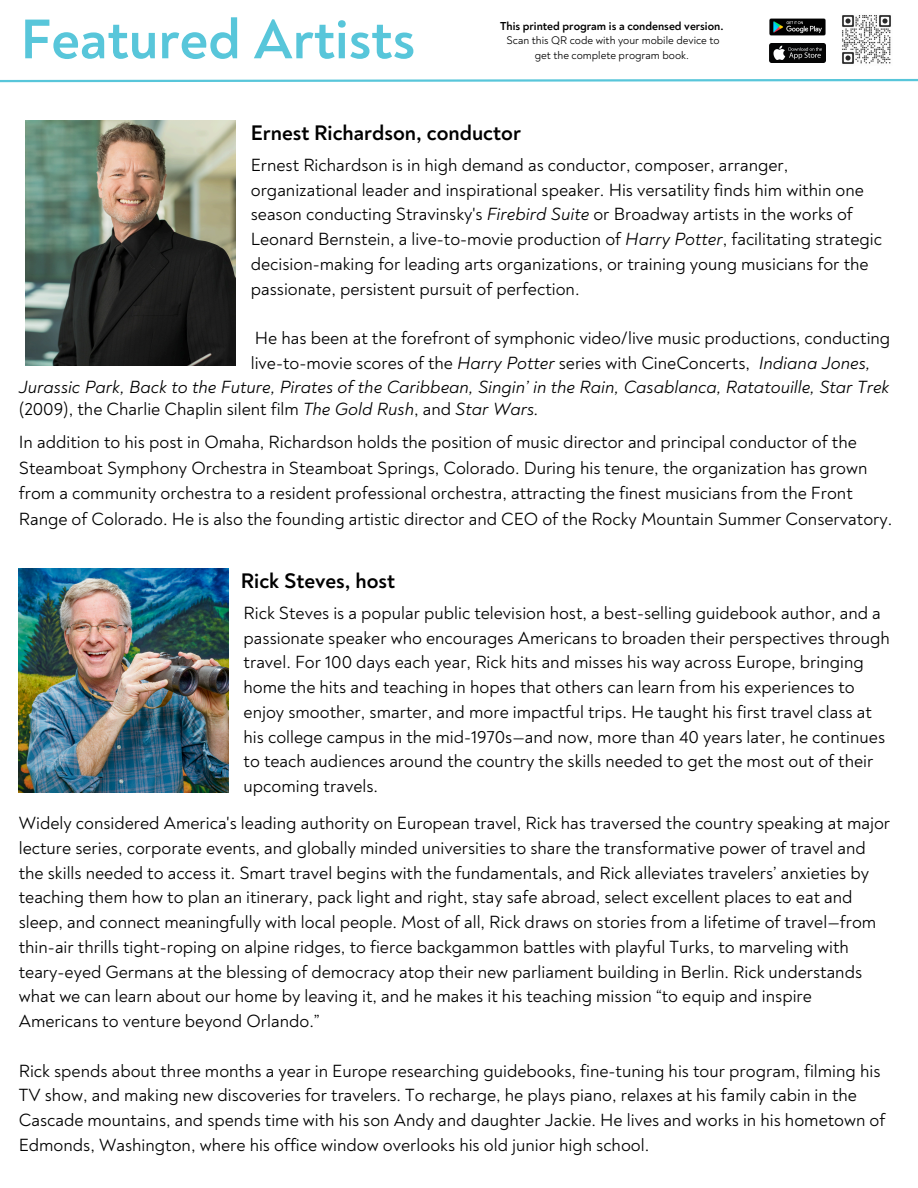
<style>
.page{position:relative;width:918px;height:1188px;background:#fff}
.page>*{position:absolute;margin:0;border:0;box-sizing:border-box;transform-origin:0 0}
.t1{font:700 57px "Noah";color:#58c6da}
.t2{font:700 21.45px "Noah";color:#000}
.t3{font:18px/24.8px "Noah";color:#000}
.t4{font:italic 18px/22.5px "Noah";color:#000}
.t5{font:700 11.7px "Noah";color:#000}
.t6{font:11.25px/15px "Noah";color:#000;text-align:center}
.s1{font-style:italic}
.s2{font-style:normal}
</style>
<div class="page">
<svg style="left:0;top:78px;width:918px;height:5px"></svg>
<img style="left:26px;top:121px;width:209px;height:245px">
<img style="left:19px;top:569px;width:209px;height:224px">
<img style="left:842px;top:15px;width:49px;height:49px">
<img style="left:769px;top:43px;width:56px;height:19px">
<img style="left:769px;top:18px;width:57px;height:18px">
<p class="t1" style="left:21px;top:5px;width:396px">Featured Artists</p>
<h3 class="t5" style="left:500px;top:19px;width:225px">This printed program is a condensed version.</h3>
<h3 class="t6" style="left:507px;top:33px;width:215px">Scan this QR code with your mobile device to get the complete program book.</h3>
<h1 class="t2" style="left:251px;top:120px;width:272px">Ernest Richardson, conductor</h1>
<p class="t3" style="left:251px;top:153px;width:633px">Ernest Richardson is in high demand as conductor, composer, arranger, organizational leader and inspirational speaker. His versatility finds him within one season conducting Stravinsky's <span class="s1">Firebird Suite</span> or Broadway artists in the works of Leonard Bernstein, a live-to-movie production of <span class="s1">Harry Potter</span>, facilitating strategic decision-making for leading arts organizations, or training young musicians for the passionate, persistent pursuit of perfection.</p>
<p class="t3" style="left:251px;top:326px;width:641px">He has been at the forefront of symphonic video/live music productions, conducting live-to-movie scores of the <span class="s1">Harry Potter</span> series with CineConcerts, <span class="s1">Indiana Jones,</span></p>
<p class="t4" style="left:19px;top:376px;width:872px">Jurassic Park, Back to the Future, Pirates of the Caribbean, Singin’ in the Rain, Casablanca, Ratatouille, Star Trek <span class="s2">(2009), the Charlie Chaplin silent film</span> The Gold Rush<span class="s2">, and</span> Star Wars.</p>
<p class="t3" style="left:19px;top:429px;width:875px;line-height:25.8px">In addition to his post in Omaha, Richardson holds the position of music director and principal conductor of the Steamboat Symphony Orchestra in Steamboat Springs, Colorado. During his tenure, the organization has grown from a community orchestra to a resident professional orchestra, attracting the finest musicians from the Front Range of Colorado. He is also the founding artistic director and CEO of the Rocky Mountain Summer Conservatory.</p>
<p class="t2" style="left:241px;top:568px;width:156px">Rick Steves, host</p>
<h2 class="t3" style="left:244px;top:601px;width:648px">Rick Steves is a popular public television host, a best-selling guidebook author, and a passionate speaker who encourages Americans to broaden their perspectives through travel. For 100 days each year, Rick hits and misses his way across Europe, bringing home the hits and teaching in hopes that others can learn from his experiences to enjoy smoother, smarter, and more impactful trips. He taught his first travel class at his college campus in the mid-1970s—and now, more than 40 years later, he continues to teach audiences around the country the skills needed to get the most out of their upcoming travels.</h2>
<h3 class="t3" style="left:19px;top:811px;width:873px">Widely considered America's leading authority on European travel, Rick has traversed the country speaking at major lecture series, corporate events, and globally minded universities to share the transformative power of travel and the skills needed to access it. Smart travel begins with the fundamentals, and Rick alleviates travelers’ anxieties by teaching them how to plan an itinerary, pack light and right, stay safe abroad, select excellent places to eat and sleep, and connect meaningfully with local people. Most of all, Rick draws on stories from a lifetime of travel—from thin-air thrills tight-roping on alpine ridges, to fierce backgammon battles with playful Turks, to marveling with teary-eyed Germans at the blessing of democracy atop their new parliament building in Berlin. Rick understands what we can learn about our home by leaving it, and he makes it his teaching mission “to equip and inspire Americans to venture beyond Orlando.”</h3>
<h3 class="t3" style="left:19px;top:1059px;width:868px">Rick spends about three months a year in Europe researching guidebooks, fine-tuning his tour program, filming his TV show, and making new discoveries for travelers. To recharge, he plays piano, relaxes at his family cabin in the Cascade mountains, and spends time with his son Andy and daughter Jackie. He lives and works in his hometown of Edmonds, Washington, where his office window overlooks his old junior high school.</h3>
</div>
